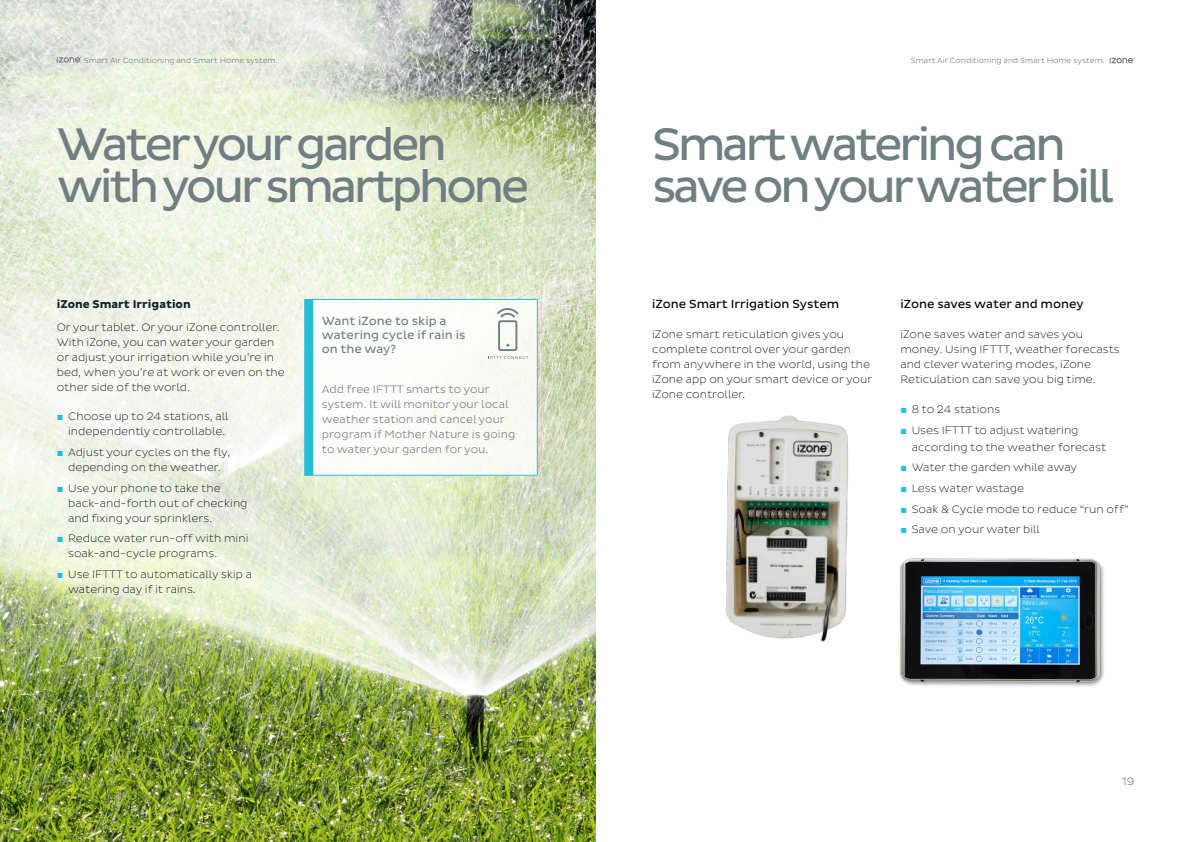
<style>
.page{position:relative;width:1191px;height:842px;background:#fff}
.page>*{position:absolute;margin:0;border:0;box-sizing:border-box;transform-origin:0 0}
.t1{font:46.5px/42.5px "Pluto Sans";letter-spacing:-.08em;color:#708082}
.t2{font:12px "Pluto Sans";color:#000}
.t3{font:12px/14px "Pluto Sans";color:#708082}
.t4{font:700 11.5px "Pluto Sans";color:#0b2427}
.t5{font:200 11px/15px "Pluto Sans";color:#000}
.t6{font:300 11px/15px "Pluto Sans";color:#708082}
.t7{font:300 7.7px "Pluto Sans";color:#708082}
.s1{font-family:"Arial";font-weight:700;color:#27bcd7}
</style>
<div class="page">
<img style="left:0;top:0;width:595px;height:842px">
<img style="left:899px;top:558px;width:205px;height:129px">
<svg style="left:0;top:30px;width:596px;height:275px;background:#dee4d0"></svg>
<div style="left:557px;top:32px;width:634px;height:273px;background:#fff"></div>
<svg style="left:45px;top:287px;width:251px;height:320px;fill:#f2f5e9"></svg>
<div style="left:310px;top:299px;width:227px;height:176px;background:#fff"></div>
<svg style="left:304px;top:299px;width:9px;height:177px;background:#2cbdd7"></svg>
<hr style="left:313px;top:299px;width:224px;height:1px;background:#27bcd7">
<hr style="left:537px;top:300px;width:1px;height:67px;background:#27bcd7">
<hr style="left:537px;top:367px;width:1px;height:108px;background:#27bcd7">
<hr style="left:313px;top:475px;width:224px;height:1px;background:#27bcd7">
<svg style="left:489px;top:308px;width:39px;height:51px"></svg>
<img style="left:726px;top:415px;width:122px;height:227px">
<svg style="left:57px;top:57px;width:24px;height:6px"></svg>
<svg style="left:1109px;top:57px;width:25px;height:6px"></svg>
<p class="t7" style="left:84px;top:56px;width:195px">Smart Air Conditioning and Smart Home system.</p>
<p class="t7" style="left:911px;top:56px;width:195px">Smart Air Conditioning and Smart Home system.</p>
<h1 class="t1" style="left:57px;top:123px;width:474px">Water your garden with your smartphone</h1>
<h1 class="t1" style="left:652px;top:123px;width:463px">Smart watering can save on your water bill</h1>
<p class="t4" style="left:57px;top:297px;width:135px">iZone Smart Irrigation</p>
<p class="t5" style="left:57px;top:320px;width:229px">Or your tablet. Or your iZone controller.<br>With iZone, you can water your garden or adjust your irrigation while you’re in bed, when you’re at work or even on the other side of the world.</p>
<p class="t5" style="left:57px;top:409px;width:173px;text-align:right"><span class="s1">■</span> Choose up to 24 stations, all independently controllable.</p>
<p class="t5" style="left:57px;top:445px;width:175px;text-align:center"><span class="s1">■</span> Adjust your cycles on the fly, depending on the weather.</p>
<p class="t5" style="left:68px;top:481px;width:181px;text-indent:-11px"><span class="s1">■</span> Use your phone to take the back-and-forth out of checking and fixing your sprinklers.</p>
<p class="t5" style="left:68px;top:531px;width:182px;text-indent:-11px"><span class="s1">■</span> Reduce water run-off with mini soak-and-cycle programs.</p>
<p class="t5" style="left:68px;top:567px;width:185px;text-indent:-11px"><span class="s1">■</span> Use IFTTT to automatically skip a watering day if it rains.</p>
<p class="t3" style="left:322px;top:314px;width:145px">Want iZone to skip a watering cycle if rain is on the way?</p>
<p class="t6" style="left:322px;top:381px;width:195px">Add free IFTTT smarts to your system. It will monitor your local weather station and cancel your program if Mother Nature is going to water your garden for you.</p>
<p class="t2" style="left:652px;top:297px;width:188px">iZone Smart Irrigation System</p>
<p class="t5" style="left:652px;top:327px;width:222px">iZone smart reticulation gives you complete control over your garden from anywhere in the world, using the iZone app on your smart device or your iZone controller.</p>
<p class="t2" style="left:900px;top:297px;width:185px">iZone saves water and money</p>
<p class="t5" style="left:900px;top:327px;width:221px">iZone saves water and saves you money. Using IFTTT, weather forecasts and clever watering modes, iZone Reticulation can save you big time.</p>
<p class="t5" style="left:900px;top:402px;width:101px"><span class="s1">■</span> 8 to 24 stations</p>
<p class="t5" style="left:911px;top:422px;width:196px;line-height:17px;text-indent:-11px"><span class="s1">■</span> Uses IFTTT to adjust watering according to the weather forecast</p>
<p class="t5" style="left:900px;top:460px;width:178px"><span class="s1">■</span> Water the garden while away</p>
<p class="t5" style="left:900px;top:481px;width:125px"><span class="s1">■</span> Less water wastage</p>
<p class="t5" style="left:900px;top:502px;width:230px"><span class="s1">■</span> Soak &amp; Cycle mode to reduce “run off”</p>
<p class="t5" style="left:900px;top:522px;width:141px"><span class="s1">■</span> Save on your water bill</p>
<p class="t6" style="left:57px;top:774px;width:14px">18</p>
<p class="t6" style="left:1121px;top:774px;width:14px">19</p>
</div>
